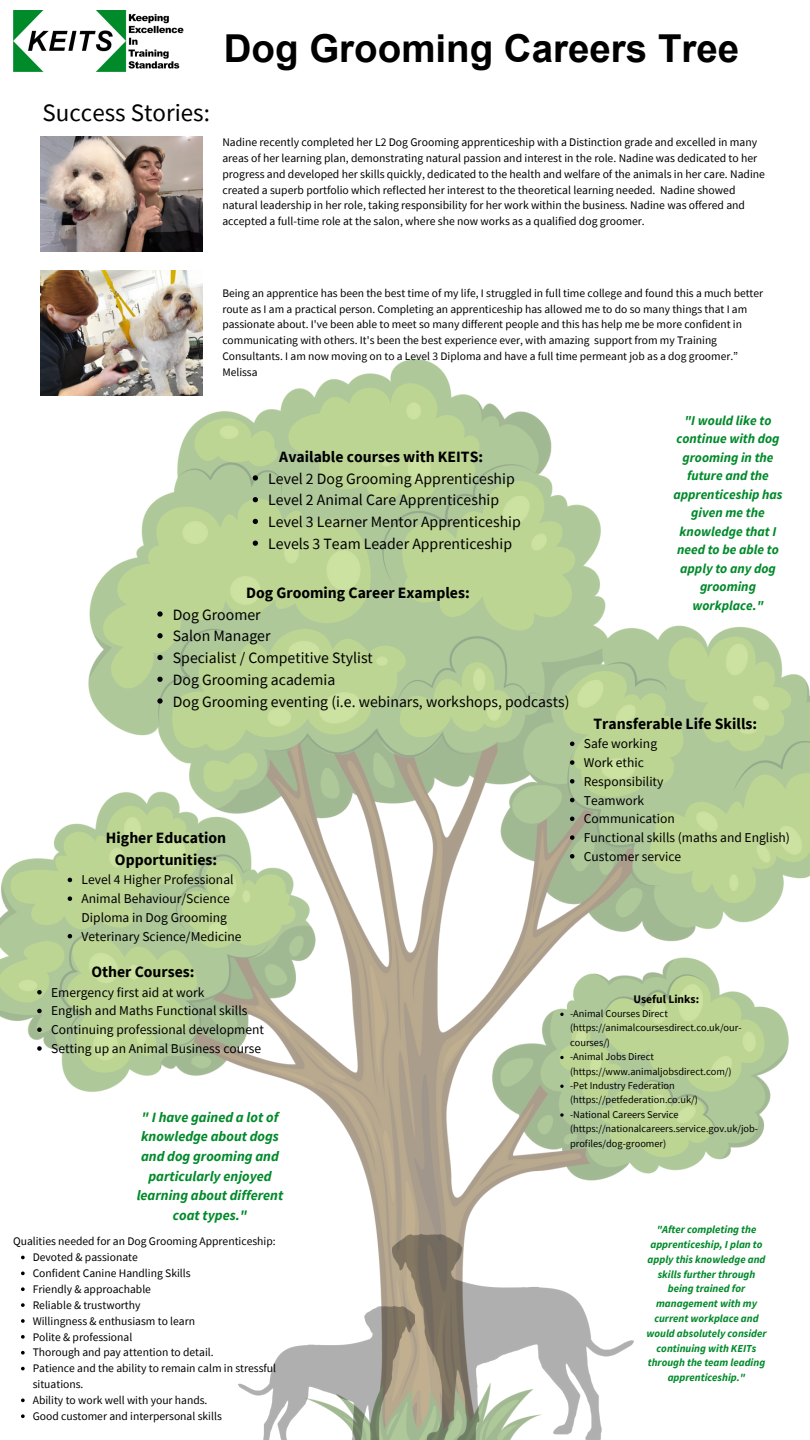
<style>
.page{position:relative;width:810px;height:1440px;background:#fff}
.page>*{position:absolute;margin:0;border:0;box-sizing:border-box;transform-origin:0 0}
.t1{font:700 38.5px "Arial";color:#000}
.t2{font:25px "Source Sans Pro";color:#000}
.t3{font:15.7px "Source Sans Pro";color:#000}
.t4{font:700 15.7px "Source Sans Pro";color:#000}
.t5{font:italic 700 14.2px/19.6px "Source Sans Pro";color:#018a2a;text-align:center}
.t6{font:13.5px/18.8px "Source Sans Pro";color:#000}
.t7{font:italic 700 13.4px/18.5px "Source Sans Pro";color:#018a2a;text-align:center}
.t8{font:11.7px/15.8px "Source Sans Pro";color:#000}
.t9{font:11.6px/15.9px "Source Sans Pro";color:#000}
.t10{font:700 11.6px "Source Sans Pro";color:#000}
.t11{font:11.5px/15.8px "Source Sans Pro";color:#000}
.t12{font:italic 700 10.7px/14.8px "Source Sans Pro";color:#018a2a;text-align:center}
.t13{font:10.3px/14.4px "Source Sans Pro";color:#000}
</style>
<div class="page">
<img style="left:13px;top:11px;width:171px;height:61px">
<img style="left:1px;top:359px;width:809px;height:1044px">
<svg style="left:21px;top:1256px;width:4px;height:3px"></svg>
<svg style="left:21px;top:1272px;width:4px;height:3px"></svg>
<svg style="left:21px;top:1287px;width:4px;height:4px"></svg>
<svg style="left:21px;top:1303px;width:4px;height:4px"></svg>
<svg style="left:21px;top:1319px;width:4px;height:4px"></svg>
<svg style="left:21px;top:1335px;width:4px;height:4px"></svg>
<svg style="left:21px;top:1351px;width:4px;height:4px"></svg>
<svg style="left:21px;top:1367px;width:4px;height:3px"></svg>
<svg style="left:21px;top:1399px;width:4px;height:3px"></svg>
<svg style="left:21px;top:1414px;width:4px;height:4px"></svg>
<img style="left:392px;top:1235px;width:241px;height:205px">
<img style="left:40px;top:136px;width:162px;height:116px">
<img style="left:239px;top:1306px;width:176px;height:134px">
<img style="left:40px;top:270px;width:162px;height:126px">
<svg style="left:253px;top:475px;width:5px;height:6px"></svg>
<svg style="left:253px;top:497px;width:5px;height:5px"></svg>
<svg style="left:253px;top:519px;width:5px;height:5px"></svg>
<svg style="left:253px;top:541px;width:5px;height:5px"></svg>
<svg style="left:570px;top:742px;width:4px;height:4px"></svg>
<svg style="left:570px;top:760px;width:4px;height:5px"></svg>
<svg style="left:570px;top:779px;width:4px;height:5px"></svg>
<svg style="left:570px;top:798px;width:4px;height:4px"></svg>
<svg style="left:570px;top:817px;width:4px;height:4px"></svg>
<svg style="left:570px;top:835px;width:4px;height:5px"></svg>
<svg style="left:570px;top:854px;width:4px;height:5px"></svg>
<svg style="left:68px;top:878px;width:4px;height:4px"></svg>
<svg style="left:68px;top:896px;width:4px;height:5px"></svg>
<svg style="left:68px;top:934px;width:4px;height:4px"></svg>
<svg style="left:157px;top:611px;width:6px;height:6px"></svg>
<svg style="left:157px;top:633px;width:6px;height:5px"></svg>
<svg style="left:157px;top:655px;width:6px;height:5px"></svg>
<svg style="left:157px;top:677px;width:6px;height:5px"></svg>
<svg style="left:157px;top:698px;width:6px;height:6px"></svg>
<svg style="left:560px;top:1013px;width:4px;height:3px"></svg>
<svg style="left:560px;top:1056px;width:4px;height:3px"></svg>
<svg style="left:560px;top:1085px;width:4px;height:3px"></svg>
<svg style="left:560px;top:1113px;width:4px;height:4px"></svg>
<svg style="left:37px;top:990px;width:5px;height:4px"></svg>
<svg style="left:37px;top:1009px;width:5px;height:4px"></svg>
<svg style="left:37px;top:1027px;width:5px;height:5px"></svg>
<svg style="left:37px;top:1046px;width:5px;height:5px"></svg>
<p class="t2" style="left:43px;top:96px;width:169px">Success Stories:</p>
<p class="t1" style="left:224px;top:27px;width:517px">Dog Grooming Careers Tree</p>
<p class="t8" style="left:222px;top:134px;width:544px">Nadine recently completed her L2 Dog Grooming apprenticeship with a Distinction grade and excelled in many areas of her learning plan, demonstrating natural passion and interest in the role. Nadine was dedicated to her progress and developed her skills quickly, dedicated to the health and welfare of the animals in her care. Nadine created a superb portfolio which reflected her interest to the theoretical learning needed. Nadine showed natural leadership in her role, taking responsibility for her work within the business. Nadine was offered and accepted a full-time role at the salon, where she now works as a qualified dog groomer.</p>
<p class="t11" style="left:222px;top:285px;width:542px">Being an apprentice has been the best time of my life, I struggled in full time college and found this a much better route as I am a practical person. Completing an apprenticeship has allowed me to do so many things that I am passionate about. I've been able to meet so many different people and this has help me be more confident in communicating with others. It's been the best experience ever, with amazing support from my Training Consultants. I am now moving on to a Level 3 Diploma and have a full time permeant job as a dog groomer.” Melissa</p>
<p class="t4" style="left:279px;top:446px;width:205px">Available courses with KEITS:</p>
<p class="t3" style="left:268px;top:468px;width:248px">Level 2 Dog Grooming Apprenticeship</p>
<p class="t3" style="left:268px;top:490px;width:232px">Level 2 Animal Care Apprenticeship</p>
<p class="t3" style="left:268px;top:512px;width:254px">Level 3 Learner Mentor Apprenticeship</p>
<p class="t3" style="left:268px;top:533px;width:245px">Levels 3 Team Leader Apprenticeship</p>
<p class="t4" style="left:246px;top:582px;width:225px">Dog Grooming Career Examples:</p>
<p class="t3" style="left:173px;top:604px;width:89px">Dog Groomer</p>
<p class="t3" style="left:173px;top:626px;width:99px">Salon Manager</p>
<p class="t3" style="left:173px;top:648px;width:202px">Specialist / Competitive Stylist</p>
<p class="t3" style="left:173px;top:669px;width:164px">Dog Grooming academia</p>
<p class="t3" style="left:173px;top:691px;width:398px">Dog Grooming eventing (i.e. webinars, workshops, podcasts)</p>
<p class="t4" style="left:106px;top:828px;width:122px">Higher Education</p>
<p class="t4" style="left:115px;top:849px;width:104px">Opportunities:</p>
<p class="t6" style="left:82px;top:870px;width:154px">Level 4 Higher Professional</p>
<p class="t6" style="left:82px;top:889px;width:150px">Animal Behaviour/Science<br>Diploma in Dog Grooming</p>
<p class="t6" style="left:82px;top:926px;width:162px">Veterinary Science/Medicine</p>
<p class="t4" style="left:91px;top:962px;width:105px">Other Courses:</p>
<p class="t7" style="left:673px;top:411px;width:111px">"I would like to continue with dog grooming in the future and the apprenticeship has given me the knowledge that I need to be able to apply to any dog grooming workplace."</p>
<p class="t4" style="left:594px;top:713px;width:165px">Transferable Life Skills:</p>
<p class="t6" style="left:584px;top:734px;width:75px">Safe working</p>
<p class="t6" style="left:584px;top:753px;width:62px">Work ethic</p>
<p class="t6" style="left:584px;top:772px;width:81px">Responsibility</p>
<p class="t6" style="left:584px;top:790px;width:62px">Teamwork</p>
<p class="t6" style="left:584px;top:809px;width:93px">Communication</p>
<p class="t6" style="left:584px;top:828px;width:207px">Functional skills (maths and English)</p>
<p class="t6" style="left:584px;top:847px;width:99px">Customer service</p>
<p class="t6" style="left:51px;top:983px;width:155px">Emergency first aid at work</p>
<p class="t6" style="left:51px;top:1001px;width:198px">English and Maths Functional skills</p>
<p class="t6" style="left:51px;top:1020px;width:214px">Continuing professional development</p>
<p class="t6" style="left:51px;top:1039px;width:212px">Setting up an Animal Business course</p>
<p class="t5" style="left:137px;top:1107px;width:148px">" I have gained a lot of knowledge about dogs and dog grooming and particularly enjoyed learning about different coat types."</p>
<p class="t9" style="left:13px;top:1233px;width:264px">Qualities needed for an Dog Grooming Apprenticeship:</p>
<p class="t9" style="left:33px;top:1249px;width:107px">Devoted &amp; passionate</p>
<p class="t9" style="left:33px;top:1265px;width:159px">Confident Canine Handling Skills</p>
<p class="t9" style="left:33px;top:1281px;width:120px">Friendly &amp; approachable</p>
<p class="t9" style="left:33px;top:1297px;width:109px">Reliable &amp; trustworthy</p>
<p class="t9" style="left:33px;top:1313px;width:164px">Willingness &amp; enthusiasm to learn</p>
<p class="t9" style="left:33px;top:1328px;width:101px">Polite &amp; professional</p>
<p class="t9" style="left:33px;top:1344px;width:183px">Thorough and pay attention to detail.</p>
<p class="t9" style="left:33px;top:1360px;width:245px">Patience and the ability to remain calm in stressful situations.</p>
<p class="t9" style="left:33px;top:1392px;width:176px">Ability to work well with your hands.</p>
<p class="t9" style="left:33px;top:1408px;width:191px">Good customer and interpersonal skills</p>
<p class="t10" style="left:634px;top:992px;width:67px">Useful Links:</p>
<p class="t13" style="left:570px;top:1006px;width:173px">-Animal Courses Direct (https://animalcoursesdirect.co.uk/our&shy;courses/)</p>
<p class="t13" style="left:570px;top:1049px;width:163px">-Animal Jobs Direct (https://www.animaljobsdirect.com/)</p>
<p class="t13" style="left:570px;top:1078px;width:129px">-Pet Industry Federation (https://petfederation.co.uk/)</p>
<p class="t13" style="left:570px;top:1107px;width:190px">-National Careers Service (https://nationalcareers.service.gov.uk/job&shy;profiles/dog-groomer)</p>
<p class="t12" style="left:646px;top:1222px;width:122px">"After completing the apprenticeship, I plan to apply this knowledge and skills further through being trained for management with my current workplace and would absolutely consider continuing with KEITs through the team leading apprenticeship."</p>
</div>
